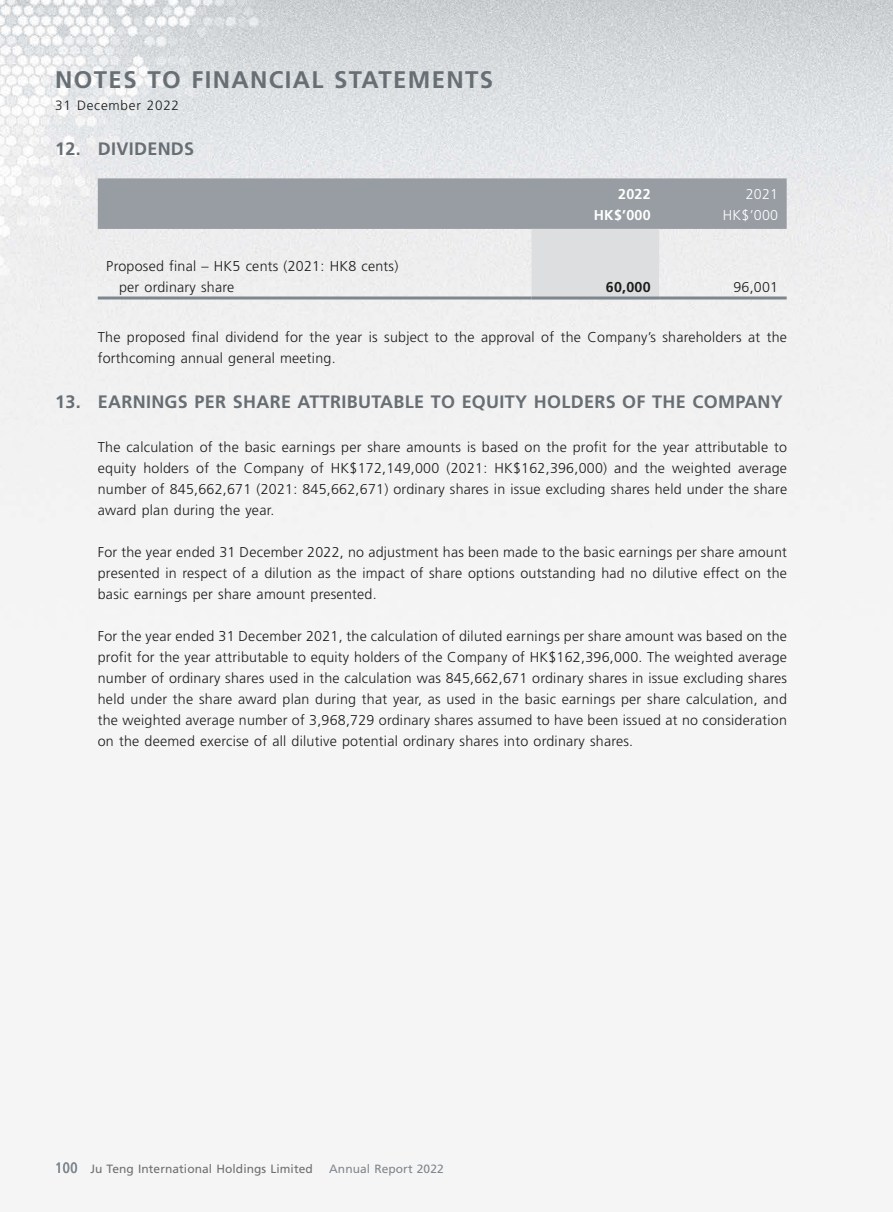
<style>
.page{position:relative;width:893px;height:1212px;background:#fff}
.page>*{position:absolute;margin:0;border:0;box-sizing:border-box;transform-origin:0 0}
.t1{font:700 24px "Frutiger LT Std";letter-spacing:.055em;color:#676e74}
.t2{font:700 18px "Frutiger LT Std";letter-spacing:.015em;color:#676e74}
.t3{font:300 14.25px/21px "Frutiger LT Std";letter-spacing:.015em;color:#1c1c1b;text-align:justify}
.t4{font:700 14.25px "Frutiger LT Std";letter-spacing:.015em;color:#fff}
.t5{font:300 14.25px "Frutiger LT Std";letter-spacing:.015em;color:#fff}
.t6{font:700 14.25px "Frutiger LT Std";color:#1c1c1b}
.t7{font:300 13.5px "Frutiger LT Std";letter-spacing:.055em;color:#1c1c1b}
.t8{font:12px "Frutiger LT Std";letter-spacing:.005em;color:#6f6f6f}
.t9{font:12px "Frutiger LT Std";letter-spacing:.005em;color:#7f878e}
.s1{font-size:15px;color:#7f878e}
</style>
<div class="page">
<img style="left:0;top:0;width:893px;height:650px">
<svg style="left:98px;top:178px;width:689px;height:118px;background:#c6c9cc"></svg>
<hr style="left:98px;top:296px;width:433px;height:3px;background:#7f878e">
<hr style="left:531px;top:296px;width:128px;height:3px;background:#7f878e">
<hr style="left:659px;top:296px;width:128px;height:3px;background:#7f878e">
<h1 class="t1" style="left:55px;top:66px;width:439px">NOTES TO FINANCIAL STATEMENTS</h1>
<p class="t7" style="left:55px;top:98px;width:125px">31 December 2022</p>
<p class="t2" style="left:55px;top:138px;width:140px">12. DIVIDENDS</p>
<p class="t4" style="left:618px;top:186px;width:34px">2022</p>
<p class="t5" style="left:746px;top:186px;width:34px">2021</p>
<p class="t4" style="left:594px;top:207px;width:58px">HK$’000</p>
<p class="t5" style="left:723px;top:207px;width:57px">HK$’000</p>
<p class="t3" style="left:119px;top:256px;width:281px;text-indent:-13px">Proposed final – HK5 cents (2021: HK8 cents) per ordinary share</p>
<p class="t6" style="left:606px;top:279px;width:46px">60,000</p>
<p class="t3" style="left:733px;top:277px;width:46px">96,001</p>
<p class="t3" style="left:98px;top:326px;width:691px">The proposed final dividend for the year is subject to the approval of the Company’s shareholders at the forthcoming annual general meeting.</p>
<p class="t2" style="left:55px;top:391px;width:729px">13. EARNINGS PER SHARE ATTRIBUTABLE TO EQUITY HOLDERS OF THE COMPANY</p>
<p class="t3" style="left:98px;top:437px;width:691px">The calculation of the basic earnings per share amounts is based on the profit for the year attributable to equity holders of the Company of HK$172,149,000 (2021: HK$162,396,000) and the weighted average number of 845,662,671 (2021: 845,662,671) ordinary shares in issue excluding shares held under the share award plan during the year.</p>
<p class="t3" style="left:98px;top:542px;width:691px">For the year ended 31 December 2022, no adjustment has been made to the basic earnings per share amount presented in respect of a dilution as the impact of share options outstanding had no dilutive effect on the basic earnings per share amount presented.</p>
<p class="t3" style="left:98px;top:626px;width:691px">For the year ended 31 December 2021, the calculation of diluted earnings per share amount was based on the profit for the year attributable to equity holders of the Company of HK$162,396,000. The weighted average number of ordinary shares used in the calculation was 845,662,671 ordinary shares in issue excluding shares held under the share award plan during that year, as used in the basic earnings per share calculation, and the weighted average number of 3,968,729 ordinary shares assumed to have been issued at no consideration on the deemed exercise of all dilutive potential ordinary shares into ordinary shares.</p>
<p class="t8" style="left:55px;top:1162px;width:259px"><span class="s1">100</span> Ju Teng International Holdings Limited</p>
<p class="t9" style="left:329px;top:1162px;width:116px">Annual Report 2022</p>
</div>
